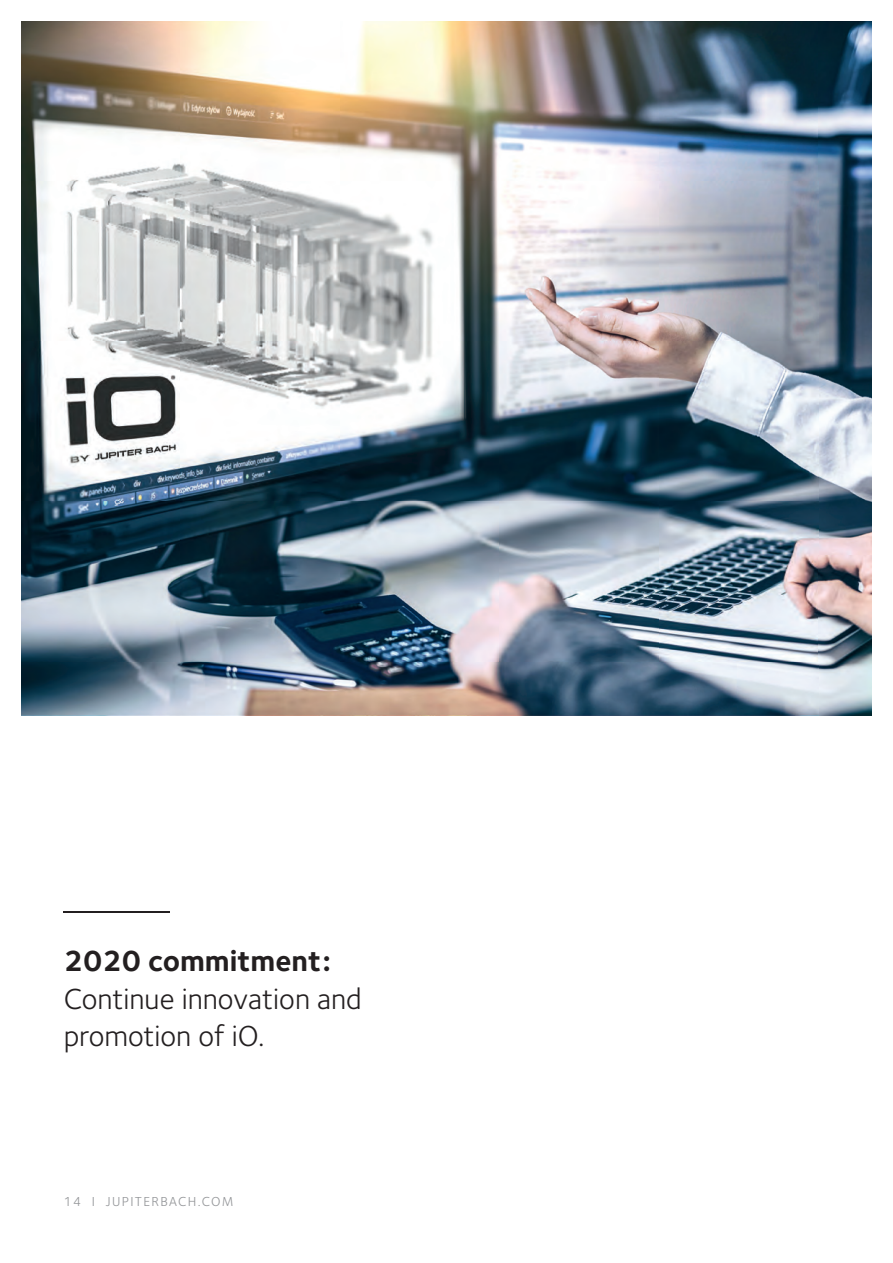
<style>
.page{position:relative;width:893px;height:1263px;background:#fff}
.page>*{position:absolute;margin:0;border:0;box-sizing:border-box;transform-origin:0 0}
.t1{font:30px/37.5px "Foundry Sterling";color:#231f20}
.t2{font:700 30px "Foundry Sterling";color:#231f20}
.t3{font:13.5px "Foundry Sterling";letter-spacing:.1em;color:#939598}
</style>
<div class="page">
<img style="left:21px;top:21px;width:851px;height:695px">
<hr style="left:64px;top:911px;width:106px;height:1px;background:#231f20">
<p class="t2" style="left:64px;top:940px;width:269px">2020 commitment:</p>
<p class="t1" style="left:64px;top:979px;width:300px">Continue innovation and promotion of iO.</p>
<p class="t3" style="left:64px;top:1191px;width:171px">14 I JUPITERBACH.COM</p>
</div>
